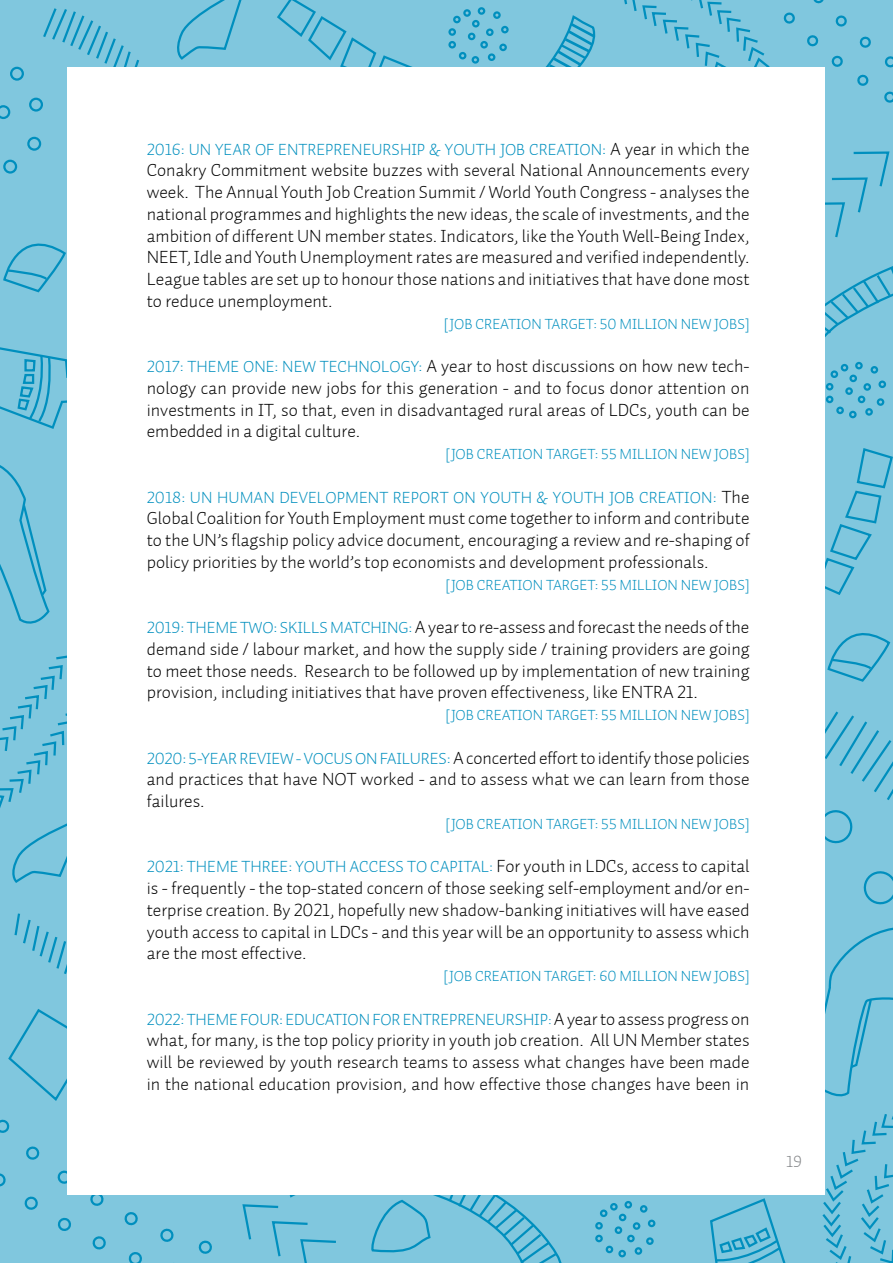
<style>
.page{position:relative;width:893px;height:1263px;background:#80c7de}
.page>*{position:absolute;margin:0;border:0;box-sizing:border-box;transform-origin:0 0}
.t1{font:18px/21.8px "Auto 1 Light LF";color:#000;text-align:justify}
.t2{font:16.5px "Auto 1 Light LF";color:#008fbe}
.t3{font:16.5px "Auto 1 Light LF";color:#808285}
.t4{font:15px "Auto 1 Light LF";color:#008fbe}
.s1{font-size:18px;color:#000}
.s2{font-size:16.5px;color:#008fbe}
.s3{font-size:15px}
</style>
<div class="page">
<svg style="left:3px;top:243px;width:63px;height:50px"></svg>
<svg style="left:177px;top:0;width:65px;height:60px"></svg>
<svg style="left:0;top:1173px;width:6px;height:14px"></svg>
<svg style="left:24px;top:1196px;width:14px;height:14px"></svg>
<svg style="left:57px;top:1217px;width:14px;height:14px"></svg>
<svg style="left:92px;top:1236px;width:14px;height:14px"></svg>
<svg style="left:128px;top:1252px;width:14px;height:11px"></svg>
<svg style="left:0;top:1119px;width:10px;height:14px"></svg>
<svg style="left:26px;top:1146px;width:14px;height:14px"></svg>
<svg style="left:57px;top:1168px;width:11px;height:17px"></svg>
<svg style="left:90px;top:1195px;width:14px;height:11px"></svg>
<svg style="left:124px;top:1212px;width:14px;height:14px"></svg>
<svg style="left:160px;top:1228px;width:14px;height:14px"></svg>
<svg style="left:198px;top:1240px;width:14px;height:14px"></svg>
<svg style="left:863px;top:871px;width:30px;height:34px"></svg>
<svg style="left:825px;top:810px;width:28px;height:34px"></svg>
<svg style="left:0;top:346px;width:68px;height:84px"></svg>
<div style="left:472px;top:20px;width:8px;height:7px;border:2px solid #008fbe;border-radius:50%"></div>
<div style="left:468px;top:33px;width:7px;height:7px;border:2px solid #008fbe;border-radius:50%"></div>
<div style="left:480px;top:41px;width:8px;height:8px;border:2px solid #008fbe;border-radius:50%"></div>
<div style="left:486px;top:28px;width:8px;height:8px;border:2px solid #008fbe;border-radius:50%"></div>
<div style="left:478px;top:7px;width:7px;height:8px;border:2px solid #008fbe;border-radius:50%"></div>
<div style="left:493px;top:11px;width:8px;height:8px;border:2px solid #008fbe;border-radius:50%"></div>
<div style="left:463px;top:9px;width:8px;height:8px;border:2px solid #008fbe;border-radius:50%"></div>
<div style="left:472px;top:56px;width:7px;height:8px;border:2px solid #008fbe;border-radius:50%"></div>
<div style="left:459px;top:52px;width:7px;height:7px;border:2px solid #008fbe;border-radius:50%"></div>
<div style="left:448px;top:41px;width:8px;height:8px;border:2px solid #008fbe;border-radius:50%"></div>
<div style="left:453px;top:16px;width:8px;height:7px;border:2px solid #008fbe;border-radius:50%"></div>
<div style="left:488px;top:53px;width:7px;height:8px;border:2px solid #008fbe;border-radius:50%"></div>
<div style="left:448px;top:28px;width:8px;height:8px;border:2px solid #008fbe;border-radius:50%"></div>
<svg style="left:499px;top:14px;width:104px;height:54px"></svg>
<svg style="left:825px;top:448px;width:68px;height:147px"></svg>
<svg style="left:0;top:105px;width:10px;height:14px"></svg>
<div style="left:10px;top:67px;width:14px;height:14px;border:2px solid #008fbe;border-radius:50%"></div>
<div style="left:29px;top:97px;width:14px;height:15px;border:2px solid #008fbe;border-radius:50%"></div>
<div style="left:27px;top:137px;width:14px;height:14px;border:2px solid #008fbe;border-radius:50%"></div>
<div style="left:3px;top:159px;width:14px;height:15px;border:2px solid #008fbe;border-radius:50%"></div>
<svg style="left:43px;top:8px;width:106px;height:85px"></svg>
<svg style="left:275px;top:0;width:143px;height:68px"></svg>
<svg style="left:242px;top:1195px;width:356px;height:68px"></svg>
<div style="left:849px;top:411px;width:8px;height:7px;border:2px solid #008fbe;border-radius:50%"></div>
<svg style="left:0;top:443px;width:68px;height:441px"></svg>
<svg style="left:710px;top:1198px;width:76px;height:65px"></svg>
<svg style="left:14px;top:911px;width:54px;height:79px"></svg>
<svg style="left:621px;top:0;width:272px;height:416px"></svg>
<svg style="left:8px;top:1007px;width:60px;height:96px"></svg>
<svg style="left:825px;top:633px;width:68px;height:167px"></svg>
<div style="left:619px;top:1214px;width:7px;height:7px;border:2px solid #008fbe;border-radius:50%"></div>
<div style="left:615px;top:1226px;width:7px;height:8px;border:2px solid #008fbe;border-radius:50%"></div>
<div style="left:627px;top:1235px;width:8px;height:7px;border:2px solid #008fbe;border-radius:50%"></div>
<div style="left:633px;top:1222px;width:7px;height:8px;border:2px solid #008fbe;border-radius:50%"></div>
<div style="left:624px;top:1201px;width:8px;height:7px;border:2px solid #008fbe;border-radius:50%"></div>
<div style="left:640px;top:1205px;width:7px;height:8px;border:2px solid #008fbe;border-radius:50%"></div>
<div style="left:610px;top:1203px;width:8px;height:7px;border:2px solid #008fbe;border-radius:50%"></div>
<div style="left:618px;top:1250px;width:8px;height:7px;border:2px solid #008fbe;border-radius:50%"></div>
<div style="left:606px;top:1246px;width:7px;height:7px;border:2px solid #008fbe;border-radius:50%"></div>
<div style="left:595px;top:1235px;width:8px;height:7px;border:2px solid #008fbe;border-radius:50%"></div>
<div style="left:600px;top:1209px;width:7px;height:8px;border:2px solid #008fbe;border-radius:50%"></div>
<div style="left:648px;top:1219px;width:7px;height:8px;border:2px solid #008fbe;border-radius:50%"></div>
<div style="left:646px;top:1237px;width:8px;height:8px;border:2px solid #008fbe;border-radius:50%"></div>
<div style="left:635px;top:1247px;width:7px;height:8px;border:2px solid #008fbe;border-radius:50%"></div>
<div style="left:595px;top:1222px;width:8px;height:7px;border:2px solid #008fbe;border-radius:50%"></div>
<svg style="left:822px;top:927px;width:71px;height:336px"></svg>
<div style="left:68px;top:68px;width:757px;height:1127px;background:#fff"></div>
<p class="t2" style="left:147px;top:139px;width:604px">2016: UN YEAR OF ENTREPRENEURSHIP &amp; YOUTH JOB CREATION: <span class="s1">A year in which the</span></p>
<p class="t1" style="left:147px;top:159px;width:604px">Conakry Commitment website buzzes with several National Announcements every week. The Annual Youth Job Creation Summit / World Youth Congress - analyses the national programmes and highlights the new ideas, the scale of investments, and the ambition of different UN member states. Indicators, like the Youth Well-Being Index, NEET, Idle and Youth Unemployment rates are measured and verified independently.<br>League tables are set up to honour those nations and initiatives that have done most to reduce unemployment.</p>
<p class="t4" style="left:444px;top:314px;width:307px">[JOB CREATION TARGET: 50 MILLION NEW JOBS]</p>
<p class="t1" style="left:147px;top:355px;width:604px"><span class="s2">2017: THEME ONE: NEW TECHNOLOGY:</span> A year to host discussions on how new tech&shy;nology can provide new jobs for this generation - and to focus donor attention on investments in IT, so that, even in disadvantaged rural areas of LDCs, youth can be embedded in a digital culture.</p>
<p class="t4" style="left:445px;top:445px;width:306px">[JOB CREATION TARGET: 55 MILLION NEW JOBS]</p>
<p class="t2" style="left:147px;top:487px;width:604px">2018: UN HUMAN DEVELOPMENT REPORT ON YOUTH &amp; YOUTH JOB CREATION: <span class="s1">The</span></p>
<p class="t1" style="left:147px;top:507px;width:604px">Global Coalition for Youth Employment must come together to inform and contribute to the UN’s flagship policy advice document, encouraging a review and re-shaping of policy priorities by the world’s top economists and development professionals.</p>
<p class="t4" style="left:445px;top:575px;width:306px">[JOB CREATION TARGET: 55 MILLION NEW JOBS]</p>
<p class="t1" style="left:147px;top:616px;width:604px"><span class="s2">2019: THEME TWO: SKILLS MATCHING:</span> A year to re-assess and forecast the needs of the demand side / labour market, and how the supply side / training providers are going to meet those needs. Research to be followed up by implementation of new training provision, including initiatives that have proven effectiveness, like ENTRA 21.</p>
<p class="t4" style="left:445px;top:706px;width:306px">[JOB CREATION TARGET: 55 MILLION NEW JOBS]</p>
<p class="t1" style="left:147px;top:747px;width:604px"><span class="s2">2020: 5-YEAR REVIEW - VOCUS ON FAILURES:</span> A concerted effort to identify those policies and practices that have NOT worked - and to assess what we can learn from those failures.</p>
<p class="t4" style="left:445px;top:814px;width:306px">[JOB CREATION TARGET: 55 MILLION NEW JOBS]</p>
<p class="t2" style="left:147px;top:856px;width:604px">2021: THEME THREE: YOUTH ACCESS TO CAPITAL: <span class="s1">For youth in LDCs, access to capital</span></p>
<p class="t1" style="left:147px;top:877px;width:604px">is - frequently - the top-stated concern of those seeking self-employment and/or en&shy;terprise creation. By 2021, hopefully new shadow-banking initiatives will have eased youth access to capital in LDCs - and this year will be an opportunity to assess which are the most effective.</p>
<p class="t4" style="left:444px;top:967px;width:308px">[JOB CREATION TARGET: 60 MILLION NEW JOBS]</p>
<p class="t2" style="left:147px;top:1009px;width:604px">2022: THEME FOUR: EDUCATION FOR ENTREPRENEURSHIP<span class="s3">:</span> <span class="s1">A year to assess progress on</span></p>
<p class="t1" style="left:147px;top:1029px;width:604px">what, for many, is the top policy priority in youth job creation. All UN Member states will be reviewed by youth research teams to assess what changes have been made in the national education provision, and how effective those changes have been in</p>
<p class="t3" style="left:786px;top:1151px;width:17px">19</p>
</div>
